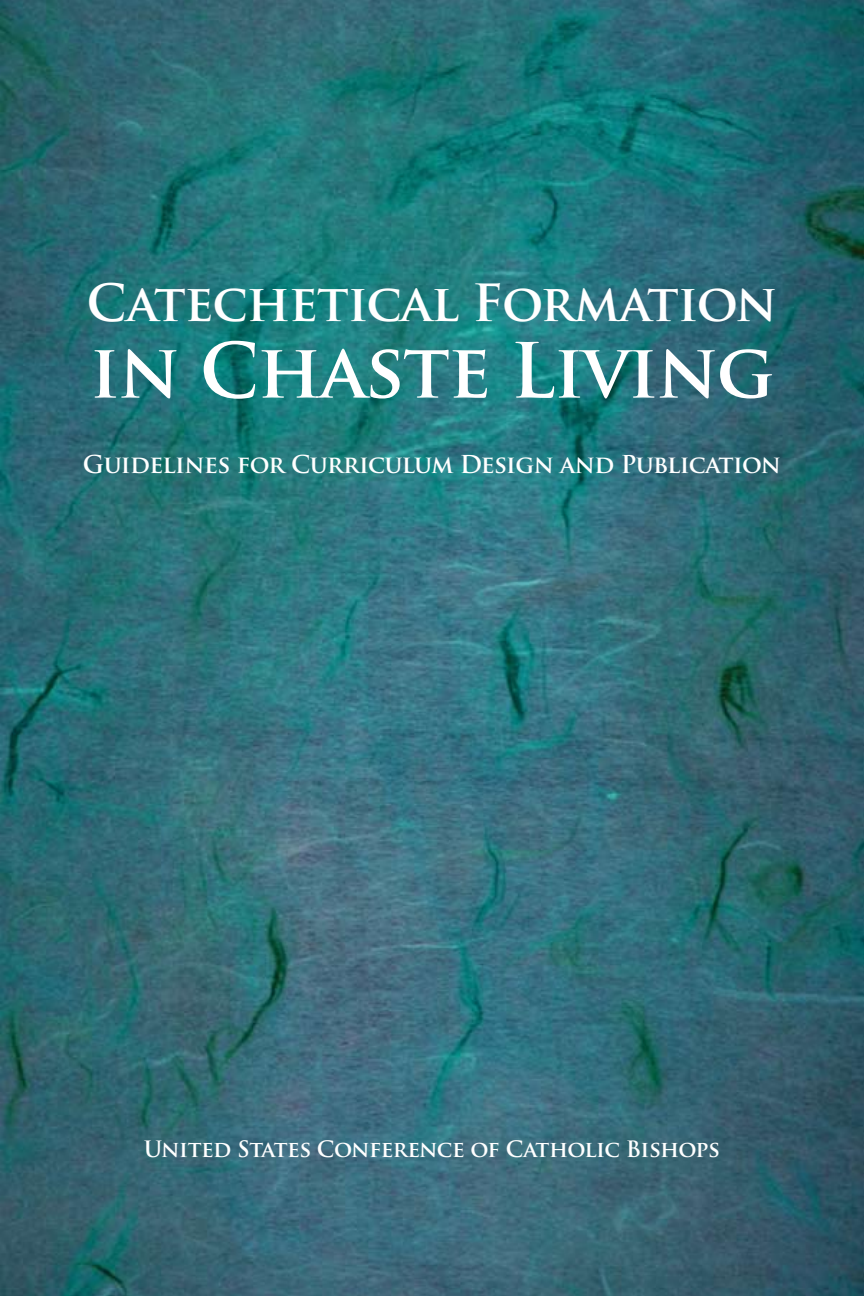
<style>
.page{position:relative;width:864px;height:1296px;background:#fff}
.page>*{position:absolute;margin:0;border:0;box-sizing:border-box;transform-origin:0 0}
.t1{font:700 74px "Trajan Pro";letter-spacing:-.02em;color:#fff}
.t2{font:700 50px "Trajan Pro";letter-spacing:-.02em;color:#fff}
.t3{font:700 24px "Trajan Pro";letter-spacing:-.02em;color:#fff}
.t4{font:700 22px "Trajan Pro";letter-spacing:-.03em;color:#fff}
</style>
<div class="page">
<img style="left:0;top:0;width:864px;height:1296px">
<h2 class="t2" style="left:86px;top:272px;width:693px">Catechetical Formation</h2>
<h1 class="t1" style="left:90px;top:325px;width:686px">in Chaste Living</h1>
<p class="t3" style="left:83px;top:450px;width:700px">Guidelines for Curriculum Design and Publication</p>
<p class="t4" style="left:144px;top:1136px;width:578px">United States Conference of Catholic Bishops</p>
</div>
